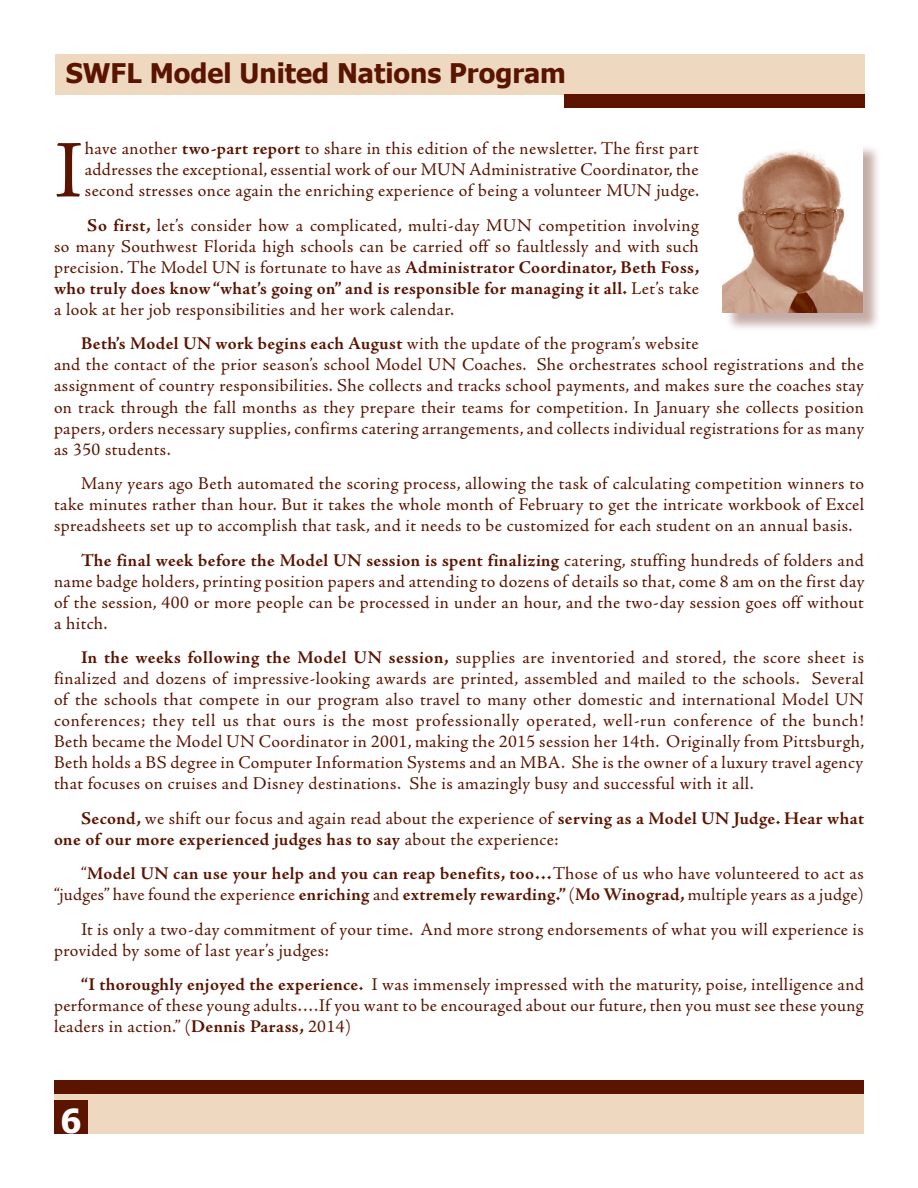
<style>
.page{position:relative;width:918px;height:1188px;background:#fff}
.page>*{position:absolute;margin:0;border:0;box-sizing:border-box;transform-origin:0 0}
.t1{font:82.2px "Adobe Jenson Pro";color:#5a1400}
.t2{font:700 33px "Tahoma";color:#fff}
.t3{font:700 27px "Tahoma";color:#5a1400}
.t4{font:18px/21px "Adobe Jenson Pro";letter-spacing:.02em;color:#5a1400;text-align:justify}
.t5{font:700 18px/21px "Adobe Jenson Pro";letter-spacing:.02em;color:#5a1400}
.s1{font-weight:700}
.s2{font-weight:400}
</style>
<div class="page">
<div style="left:54px;top:1094px;width:810px;height:40px;background:#eed9c0"></div>
<div style="left:54px;top:1100px;width:34px;height:34px;background:#5a1400"></div>
<div style="left:54px;top:1080px;width:810px;height:14px;background:#5a1400"></div>
<div style="left:55px;top:54px;width:810px;height:40px;background:#eed9c0"></div>
<div style="left:564px;top:94px;width:301px;height:14px;background:#5a1400"></div>
<div style="left:725px;top:144px;width:156px;height:188px;background:#5a1400;opacity:.35"></div>
<img style="left:723px;top:144px;width:139px;height:169px">
<h3 class="t3" style="left:66px;top:54px;width:502px">SWFL Model United Nations Program</h3>
<h1 class="t1" style="left:54px;top:124px;width:30px">I</h1>
<p class="t4" style="left:85px;top:139px;width:616px">have another <span class="s1">two-part report</span> to share in this edition of the newsletter. The first part addresses the exceptional, essential work of our MUN Administrative Coordinator, the second stresses once again the enriching experience of being a volunteer MUN judge.</p>
<p class="t4" style="left:54px;top:215px;width:647px;text-indent:33px"><span class="s1">So first,</span> let’s consider how a complicated, multi-day MUN competition involving so many Southwest Florida high schools can be carried off so faultlessly and with such precision. The Model UN is fortunate to have as <span class="s1">Administrator Coordinator, Beth Foss, who truly does know “what’s going on” and is responsible for managing it all.</span> Let’s take a look at her job responsibilities and her work calendar.</p>
<p class="t4" style="left:54px;top:334px;width:812px;text-align:left;text-indent:27px"><span class="s1">Beth’s Model UN work begins each August</span> with the update of the program’s website<br>and the contact of the prior season’s school Model UN Coaches. She orchestrates school registrations and the assignment of country responsibilities. She collects and tracks school payments, and makes sure the coaches stay on track through the fall months as they prepare their teams for competition. In January she collects position papers, orders necessary supplies, confirms catering arrangements, and collects individual registrations for as many as 350 students.</p>
<p class="t4" style="left:54px;top:473px;width:812px;text-indent:27px">Many years ago Beth automated the scoring process, allowing the task of calculating competition winners to take minutes rather than hour. But it takes the whole month of February to get the intricate workbook of Excel spreadsheets set up to accomplish that task, and it needs to be customized for each student on an annual basis.</p>
<p class="t4" style="left:54px;top:550px;width:812px;text-indent:27px"><span class="s1">The final week before the Model UN session is spent finalizing</span> catering, stuffing hundreds of folders and name badge holders, printing position papers and attending to dozens of details so that, come 8 am on the first day of the session, 400 or more people can be processed in under an hour, and the two-day session goes off without a hitch.</p>
<p class="t4" style="left:54px;top:647px;width:812px;text-indent:27px"><span class="s1">In the weeks following the Model UN session,</span> supplies are inventoried and stored, the score sheet is finalized and dozens of impressive-looking awards are printed, assembled and mailed to the schools. Several of the schools that compete in our program also travel to many other domestic and international Model UN conferences; they tell us that ours is the most professionally operated, well-run conference of the bunch!<br>Beth became the Model UN Coordinator in 2001, making the 2015 session her 14th. Originally from Pittsburgh, Beth holds a BS degree in Computer Information Systems and an MBA. She is the owner of a luxury travel agency that focuses on cruises and Disney destinations. She is amazingly busy and successful with it all.</p>
<p class="t5" style="left:54px;top:808px;width:812px;text-indent:27px">Second, <span class="s2">we shift our focus and again read about the experience of</span> serving as a Model UN Judge. Hear what one of our more experienced judges has to say <span class="s2">about the experience:</span></p>
<p class="t4" style="left:54px;top:863px;width:811px;text-align:right">“<span class="s1">Model UN can use your help and you can reap benefits, too…</span>Those of us who have volunteered to act as “judges” have found the experience <span class="s1">enriching</span> and <span class="s1">extremely rewarding.”</span> (<span class="s1">Mo Winograd,</span> multiple years as a judge)</p>
<p class="t4" style="left:54px;top:919px;width:811px;text-indent:27px">It is only a two-day commitment of your time. And more strong endorsements of what you will experience is provided by some of last year’s judges:</p>
<p class="t4" style="left:54px;top:974px;width:811px;text-indent:27px"><span class="s1">“I thoroughly enjoyed the experience.</span> I was immensely impressed with the maturity, poise, intelligence and performance of these young adults….If you want to be encouraged about our future, then you must see these young leaders in action.” (<span class="s1">Dennis Parass,</span> 2014)</p>
<h2 class="t2" style="left:60px;top:1098px;width:23px">6</h2>
</div>
